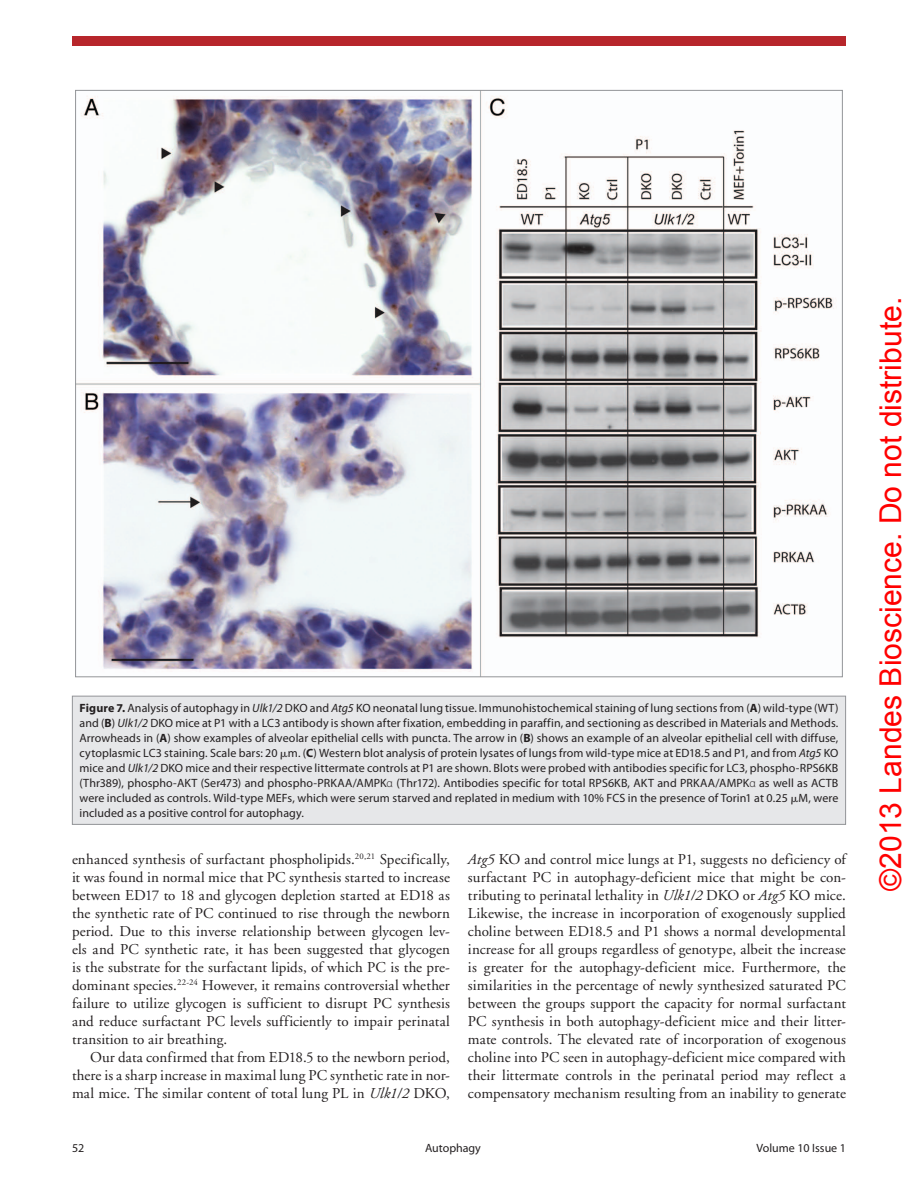
<style>
.page{position:relative;width:918px;height:1188px;background:#fff}
.page>*{position:absolute;margin:0;border:0;box-sizing:border-box;transform-origin:0 0}
.t1{font:30.15px "Arial";color:#f00}
.t2{font:15px/18px "Adobe Garamond";letter-spacing:.01em;color:#231f20;text-align:justify}
.t3{font:12px/15px "Myriad Pro";letter-spacing:.005em;color:#231f20;text-align:justify}
.s1{font-weight:700}
.s2{font-style:italic}
.s3{font-family:"Universal Std Greekw Math Pi"}
.s4{font-weight:300}
</style>
<div class="page">
<div style="left:72px;top:36px;width:774px;height:10px;background:#b7262b"></div>
<div style="left:72px;top:696px;width:774px;height:128px;background:#e6e7e9"></div>
<div style="left:72px;top:696px;width:774px;height:129px;border:1px solid #939598"></div>
<img style="left:77px;top:92px;width:757px;height:583px">
<p class="t3" style="left:79px;top:701px;width:761px"><span class="s1">Figure 7.</span> Analysis of autophagy in <span class="s2">Ulk1/2</span> DKO and <span class="s2">Atg5</span> KO neonatal lung tissue. Immunohistochemical staining of lung sections from (<span class="s1">A</span>) wild-type (WT) and (<span class="s1">B</span>) <span class="s2">Ulk1/2</span> DKO mice at P1 with a LC3 antibody is shown after fixation, embedding in paraffin, and sectioning as described in Materials and Methods.<br>Arrowheads in (<span class="s1">A</span>) show examples of alveolar epithelial cells with puncta. The arrow in (<span class="s1">B</span>) shows an example of an alveolar epithelial cell with diffuse, cytoplasmic LC3 staining. Scale bars: 20 <span class="s3">μ</span>m. (<span class="s1">C</span>) Western blot analysis of protein lysates of lungs from wild-type mice at ED18.5 and P1, and from <span class="s2">Atg5</span> KO mice and <span class="s2">Ulk1/2</span> DKO mice and their respective littermate controls at P1 are shown. Blots were probed with antibodies specific for LC3, phospho-RPS6KB (Thr389), phospho-AKT (Ser473) and phospho-PRKAA /AMPK<span class="s4">α</span> (Thr172). Antibodies specific for total RPS6KB, AKT and PRKAA /AMPK<span class="s4">α</span> as well as ACTB were included as controls. Wild-type MEFs, which were serum starved and replated in medium with 10% FCS in the presence of Torin1 at 0.25 <span class="s3">μ</span>M, were included as a positive control for autophagy.</p>
<p class="t2" style="left:72px;top:851px;width:380px">enhanced synthesis of surfactant phospholipids.<sup>20,21</sup> Specifically, it was found in normal mice that PC synthesis started to increase between ED17 to 18 and glycogen depletion started at ED18 as the synthetic rate of PC continued to rise through the newborn period. Due to this inverse relationship between glycogen lev&shy;els and PC synthetic rate, it has been suggested that glycogen is the substrate for the surfactant lipids, of which PC is the pre&shy;dominant species.<sup>22-24</sup> However, it remains controversial whether failure to utilize glycogen is sufficient to disrupt PC synthesis and reduce surfactant PC levels sufficiently to impair perinatal transition to air breathing.</p>
<p class="t2" style="left:72px;top:1049px;width:379px;text-indent:18px">Our data confirmed that from ED18.5 to the newborn period, there is a sharp increase in maximal lung PC synthetic rate in nor&shy;mal mice. The similar content of total lung PL in <span class="s2">Ulk1/2</span> DKO,</p>
<p class="t2" style="left:468px;top:851px;width:380px"><span class="s2">Atg5</span> KO and control mice lungs at P1, suggests no deficiency of surfactant PC in autophagy-deficient mice that might be con&shy;tributing to perinatal lethality in <span class="s2">Ulk1/2</span> DKO or <span class="s2">Atg5</span> KO mice.<br>Likewise, the increase in incorporation of exogenously supplied choline between ED18.5 and P1 shows a normal developmental increase for all groups regardless of genotype, albeit the increase is greater for the autophagy-deficient mice. Furthermore, the similarities in the percentage of newly synthesized saturated PC between the groups support the capacity for normal surfactant PC synthesis in both autophagy-deficient mice and their litter&shy;mate controls. The elevated rate of incorporation of exogenous choline into PC seen in autophagy-deficient mice compared with their littermate controls in the perinatal period may reflect a compensatory mechanism resulting from an inability to generate</p>
<p class="t3" style="left:72px;top:1140px;width:188px">52 A</p>
<p class="t3" style="left:432px;top:1140px;width:50px">utophagy</p>
<p class="t3" style="left:757px;top:1140px;width:91px">Volume 10 Issue 1</p>
<h1 class="t1" style="left:871px;top:891px;width:595px;rotate:-90deg">©2013 Landes Bioscience. Do not distribute.</h1>
</div>
